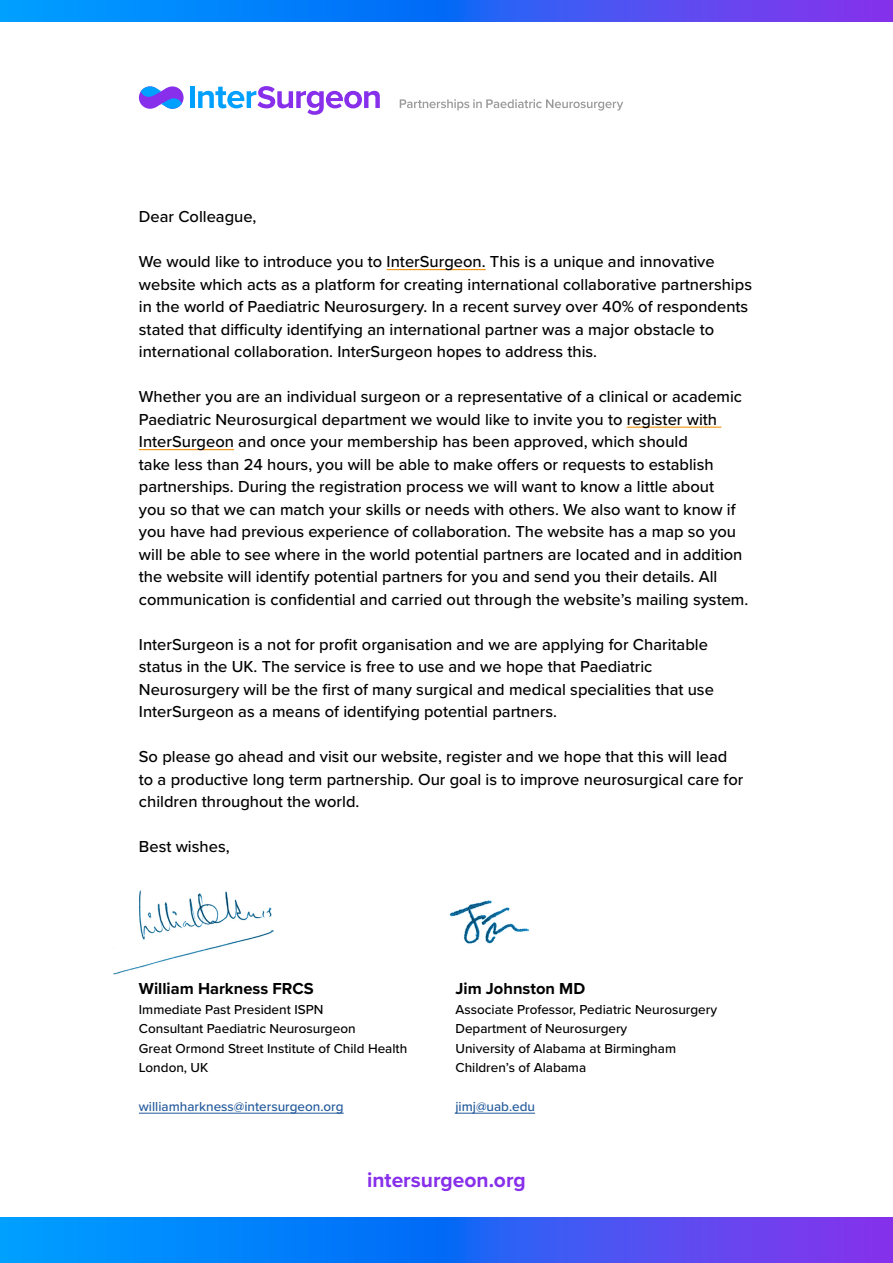
<style>
.page{position:relative;width:893px;height:1263px;background:#fff}
.page>*{position:absolute;margin:0;border:0;box-sizing:border-box;transform-origin:0 0}
.t1{font:700 21px "Proxima Nova";color:#872fea}
.t2{font:500 16.5px/22.5px "Proxima Nova";color:#000}
.t3{font:700 16.5px "Proxima Nova";color:#000}
.t4{font:500 13.5px/19.5px "Proxima Nova";color:#000}
.t5{font:500 13.5px "Proxima Nova";color:#22599b}
</style>
<div class="page">
<hr style="left:387px;top:269px;width:99px;height:1px;background:#f28d00">
<hr style="left:627px;top:427px;width:94px;height:1px;background:#f28d00">
<hr style="left:139px;top:449px;width:95px;height:1px;background:#f28d00">
<svg style="left:0;top:0;width:893px;height:21px"></svg>
<svg style="left:0;top:1217px;width:893px;height:46px"></svg>
<img style="left:113px;top:890px;width:160px;height:84px">
<img style="left:449px;top:900px;width:81px;height:44px">
<hr style="left:139px;top:1113px;width:205px;height:1px;background:#22599b">
<hr style="left:455px;top:1113px;width:80px;height:1px;background:#22599b">
<div style="left:190px;top:86px;width:5px;height:22px;background:#00a0ff"></div>
<svg style="left:198px;top:86px;width:182px;height:29px"></svg>
<svg style="left:400px;top:99px;width:223px;height:12px"></svg>
<svg style="left:139px;top:86px;width:22px;height:23px"></svg>
<svg style="left:161px;top:86px;width:23px;height:23px"></svg>
<svg style="left:141px;top:86px;width:41px;height:23px"></svg>
<p class="t2" style="left:139px;top:205px;width:119px">Dear Colleague,</p>
<p class="t2" style="left:139px;top:250px;width:615px">We would like to introduce you to InterSurgeon. This is a unique and innovative website which acts as a platform for creating international collaborative partnerships in the world of Paediatric Neurosurgery. In a recent survey over 40% of respondents stated that difficulty identifying an international partner was a major obstacle to international collaboration. InterSurgeon hopes to address this.</p>
<p class="t2" style="left:139px;top:385px;width:611px">Whether you are an individual surgeon or a representative of a clinical or academic Paediatric Neurosurgical department we would like to invite you to register with InterSurgeon and once your membership has been approved, which should<br>take less than 24 hours, you will be able to make offers or requests to establish partnerships. During the registration process we will want to know a little about<br>you so that we can match your skills or needs with others. We also want to know if you have had previous experience of collaboration. The website has a map so you will be able to see where in the world potential partners are located and in addition the website will identify potential partners for you and send you their details. All communication is confidential and carried out through the website’s mailing system.</p>
<p class="t2" style="left:139px;top:632px;width:576px">InterSurgeon is a not for profit organisation and we are applying for Charitable status in the UK. The service is free to use and we hope that Paediatric Neurosurgery will be the first of many surgical and medical specialities that use InterSurgeon as a means of identifying potential partners.</p>
<p class="t2" style="left:139px;top:745px;width:606px">So please go ahead and visit our website, register and we hope that this will lead to a productive long term partnership. Our goal is to improve neurosurgical care for children throughout the world.</p>
<p class="t2" style="left:139px;top:835px;width:92px">Best wishes,</p>
<p class="t3" style="left:139px;top:976px;width:176px">William Harkness FRCS</p>
<p class="t4" style="left:139px;top:999px;width:270px">Immediate Past President ISPN<br>Consultant Paediatric Neurosurgeon<br>Great Ormond Street Institute of Child Health<br>London, UK</p>
<p class="t5" style="left:139px;top:1096px;width:206px">williamharkness@intersurgeon.org</p>
<p class="t3" style="left:455px;top:976px;width:131px">Jim Johnston MD</p>
<p class="t4" style="left:455px;top:999px;width:263px">Associate Professor, Pediatric Neurosurgery Department of Neurosurgery<br>University of Alabama at Birmingham Children’s of Alabama</p>
<p class="t5" style="left:455px;top:1096px;width:81px">jimj@uab.edu</p>
<p class="t1" style="left:367px;top:1165px;width:160px">intersurgeon.org</p>
</div>
